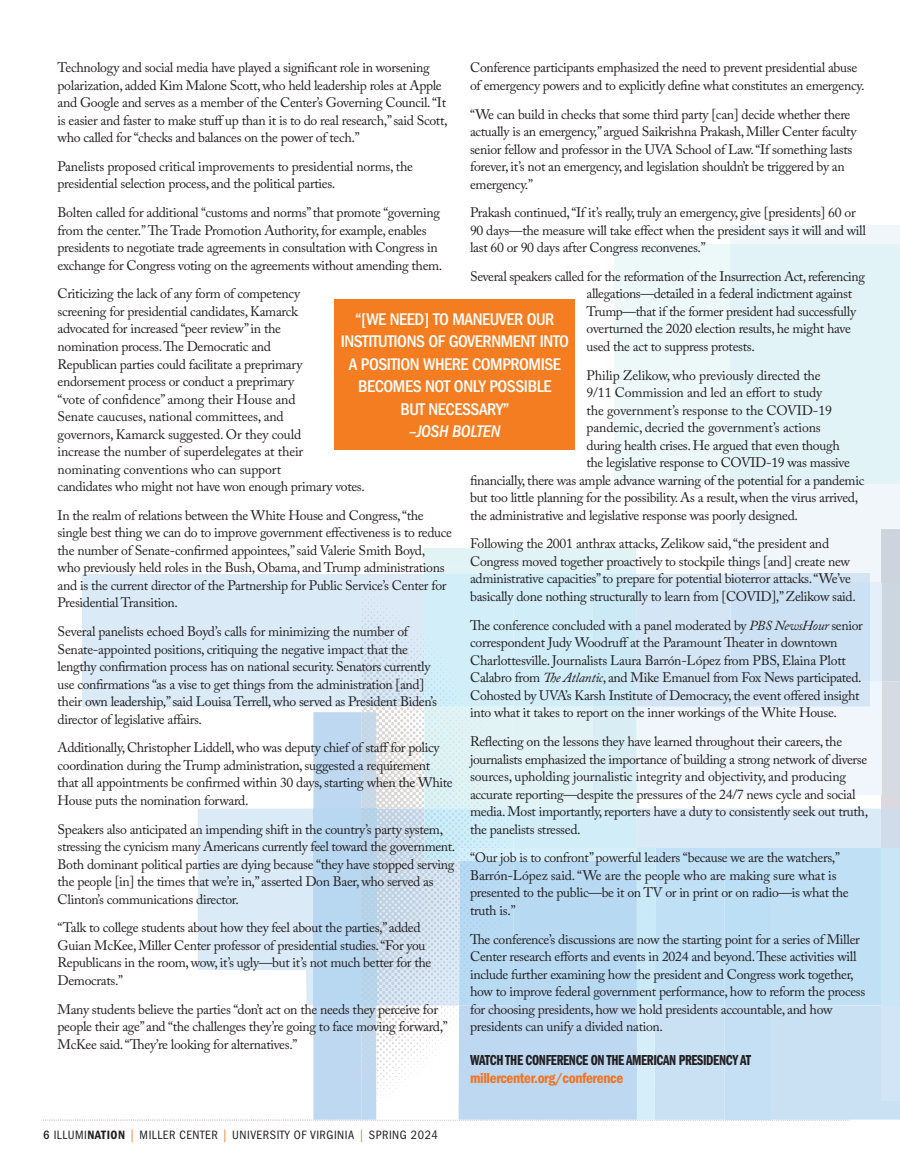
<style>
.page{position:relative;width:900px;height:1170px;background:#fff}
.page>*{position:absolute;margin:0;border:0;box-sizing:border-box;transform-origin:0 0}
.t1{font:500 condensed 17.5px/22.5px "ITC Franklin Gothic Std";letter-spacing:-.025em;color:#fff;text-align:center}
.t2{font:italic 500 condensed 17.5px "ITC Franklin Gothic Std";letter-spacing:-.025em;color:#fff}
.t3{font:15px "ITC Franklin Gothic Std Dm Cp";letter-spacing:-.025em;color:#231f20}
.t4{font:15px "ITC Franklin Gothic Std Dm Cd";letter-spacing:-.025em;color:#f47321}
.t5{font:13.75px/17.5px "Adobe Caslon Pro";letter-spacing:-.025em;color:#231f20}
.t6{font:condensed 12.5px "ITC Franklin Gothic Std";letter-spacing:.04em;color:#231f20}
.s1{font-style:italic}
.s2{font-weight:500}
.s3{font-family:"ITC Franklin Gothic Std Dm Cd";font-stretch:normal}
.s4{color:#f47d21}
</style>
<div class="page">
<div style="left:424px;top:548px;width:212px;height:26px;background:#e2f3f5"></div>
<div style="left:614px;top:244px;width:117px;height:239px;background:#edf8f9"></div>
<img style="left:424px;top:567px;width:89px;height:7px">
<div style="left:731px;top:225px;width:169px;height:349px;background:#f1f6fb"></div>
<div style="left:731px;top:244px;width:169px;height:239px;background:#e2f3f8"></div>
<div style="left:882px;top:529px;width:18px;height:53px;background:#ced4dd"></div>
<svg style="left:43px;top:574px;width:857px;height:547px"></svg>
<div style="left:313px;top:808px;width:49px;height:197px;background:#b8d7f0"></div>
<img style="left:362px;top:712px;width:14px;height:408px">
<div style="left:334px;top:300px;width:241px;height:150px;background:#f47d21"></div>
<p class="t5" style="left:58px;top:59px;width:391px">Technology and social media have played a significant role in worsening polarization, added Kim Malone Scott, who held leadership roles at Apple and Google and serves as a member of the Center’s Governing Council. “It is easier and faster to make stuff up than it is to do real research,” said Scott, who called for “checks and balances on the power of tech.”</p>
<p class="t5" style="left:58px;top:157px;width:357px">Panelists proposed critical improvements to presidential norms, the presidential selection process, and the political parties.</p>
<p class="t5" style="left:58px;top:204px;width:386px">Bolten called for additional “customs and norms” that promote “governing from the center.” The Trade Promotion Authority, for example, enables presidents to negotiate trade agreements in consultation with Congress in exchange for Congress voting on the agreements without amending them.</p>
<p class="t5" style="left:58px;top:285px;width:309px">Criticizing the lack of any form of competency<br>screening for presidential candidates, Kamarck<br>advocated for increased “peer review” in the<br>nomination process. The Democratic and<br>Republican parties could facilitate a preprimary endorsement process or conduct a preprimary<br>“vote of confidence” among their House and<br>Senate caucuses, national committees, and<br>governors, Kamarck suggested. Or they could<br>increase the number of superdelegates at their nominating conventions who can support<br>candidates who might not have won enough primary votes.</p>
<p class="t5" style="left:58px;top:506px;width:396px">In the realm of relations between the White House and Congress, “the single best thing we can do to improve government effectiveness is to reduce the number of Senate-confirmed appointees,” said Valerie Smith Boyd,<br>who previously held roles in the Bush, Obama, and Trump administrations and is the current director of the Partnership for Public Service’s Center for Presidential Transition.</p>
<p class="t5" style="left:58px;top:623px;width:381px">Several panelists echoed Boyd’s calls for minimizing the number of Senate-appointed positions, critiquing the negative impact that the lengthy confirmation process has on national security. Senators currently use confirmations “as a vise to get things from the administration [and] their own leadership,” said Louisa Terrell, who served as President Biden’s director of legislative affairs.</p>
<p class="t5" style="left:58px;top:739px;width:397px">Additionally, Christopher Liddell, who was deputy chief of staff for policy coordination during the Trump administration, suggested a requirement that all appointments be confirmed within 30 days, starting when the White House puts the nomination forward.</p>
<p class="t5" style="left:58px;top:820px;width:399px">Speakers also anticipated an impending shift in the country’s party system, stressing the cynicism many Americans currently feel toward the government.<br>Both dominant political parties are dying because “they have stopped serving the people [in] the times that we’re in,” asserted Don Baer, who served as Clinton’s communications director.</p>
<p class="t5" style="left:58px;top:919px;width:375px">“Talk to college students about how they feel about the parties,” added Guian McKee, Miller Center professor of presidential studies. “For you Republicans in the room, wow, it’s ugly—but it’s not much better for the Democrats.”</p>
<p class="t5" style="left:58px;top:1000px;width:392px">Many students believe the parties “don’t act on the needs they perceive for people their age” and “the challenges they’re going to face moving forward,”<br>McKee said. “They’re looking for alternatives.”</p>
<p class="t5" style="left:470px;top:59px;width:396px">Conference participants emphasized the need to prevent presidential abuse of emergency powers and to explicitly define what constitutes an emergency.</p>
<p class="t5" style="left:470px;top:105px;width:388px">“We can build in checks that some third party [can] decide whether there actually is an emergency,” argued Saikrishna Prakash, Miller Center faculty senior fellow and professor in the UVA School of Law. “If something lasts forever, it’s not an emergency, and legislation shouldn’t be triggered by an emergency.”</p>
<p class="t5" style="left:470px;top:204px;width:397px">Prakash continued, “If it’s really, truly an emergency, give [presidents] 60 or<br>90 days—the measure will take effect when the president says it will and will last 60 or 90 days after Congress reconvenes.”</p>
<p class="t5" style="left:587px;top:267px;width:280px;text-indent:-116px">Several speakers called for the reformation of the Insurrection Act, referencing allegations—detailed in a federal indictment against Trump—that if the former president had successfully overturned the 2020 election results, he might have used the act to suppress protests.</p>
<p class="t5" style="left:587px;top:366px;width:236px">Philip Zelikow, who previously directed the</p>
<p class="t5" style="left:587px;top:384px;width:237px">9/11 Commission and led an effort to study</p>
<p class="t5" style="left:587px;top:401px;width:247px">the government’s response to the COVID-19</p>
<p class="t5" style="left:587px;top:419px;width:236px">pandemic, decried the government’s actions</p>
<p class="t5" style="left:587px;top:436px;width:255px">during health crises. He argued that even though</p>
<p class="t5" style="left:587px;top:454px;width:265px">the legislative response to COVID-19 was massive</p>
<p class="t5" style="left:470px;top:471px;width:396px">financially, there was ample advance warning of the potential for a pandemic</p>
<p class="t5" style="left:470px;top:489px;width:390px">but too little planning for the possibility. As a result, when the virus arrived,</p>
<p class="t5" style="left:470px;top:506px;width:329px">the administrative and legislative response was poorly designed.</p>
<p class="t5" style="left:470px;top:535px;width:387px">Following the 2001 anthrax attacks, Zelikow said, “the president and Congress moved together proactively to stockpile things [and] create new administrative capacities” to prepare for potential bioterror attacks. “We’ve basically done nothing structurally to learn from [COVID],” Zelikow said.</p>
<p class="t5" style="left:470px;top:616px;width:394px">The conference concluded with a panel moderated by <span class="s1">PBS NewsHour</span> senior correspondent Judy Woodruff at the Paramount Theater in downtown Charlottesville. Journalists Laura Barrón-López from PBS, Elaina Plott Calabro from <span class="s1">The Atlantic</span>, and Mike Emanuel from Fox News participated.<br>Cohosted by UVA’s Karsh Institute of Democracy, the event offered insight into what it takes to report on the inner workings of the White House.</p>
<p class="t5" style="left:470px;top:733px;width:400px">Reflecting on the lessons they have learned throughout their careers, the journalists emphasized the importance of building a strong network of diverse sources, upholding journalistic integrity and objectivity, and producing accurate reporting—despite the pressures of the 24/7 news cycle and social media. Most importantly, reporters have a duty to consistently seek out truth, the panelists stressed.</p>
<p class="t5" style="left:470px;top:849px;width:380px">“Our job is to confront” powerful leaders “because we are the watchers,” Barrón-López said. “We are the people who are making sure what is presented to the public—be it on TV or in print or on radio—is what the truth is.”</p>
<p class="t5" style="left:470px;top:930px;width:397px">The conference’s discussions are now the starting point for a series of Miller Center research efforts and events in 2024 and beyond. These activities will include further examining how the president and Congress work together, how to improve federal government performance, how to reform the process for choosing presidents, how we hold presidents accountable, and how presidents can unify a divided nation.</p>
<p class="t3" style="left:470px;top:1052px;width:283px">WATCH THE CONFERENCE ON THE AMERICAN PRESIDENCY AT</p>
<p class="t4" style="left:470px;top:1069px;width:155px">millercenter.org/conference</p>
<p class="t1" style="left:341px;top:308px;width:230px">“[WE NEED] TO MANEUVER OUR<br>INSTITUTIONS OF GOVERNMENT INTO<br>A POSITION WHERE COMPROMISE<br>BECOMES NOT ONLY POSSIBLE<br>BUT NECESSARY”</p>
<p class="t2" style="left:409px;top:422px;width:93px">–JOSH BOLTEN</p>
<p class="t6" style="left:43px;top:1128px;width:396px"><span class="s2">6</span> ILLUMI<span class="s3">NATION</span> <span class="s4">|</span> MILLER CENTER <span class="s4">|</span> UNIVERSITY OF VIRGINIA <span class="s4">|</span> SPRING 2024</p>
</div>
